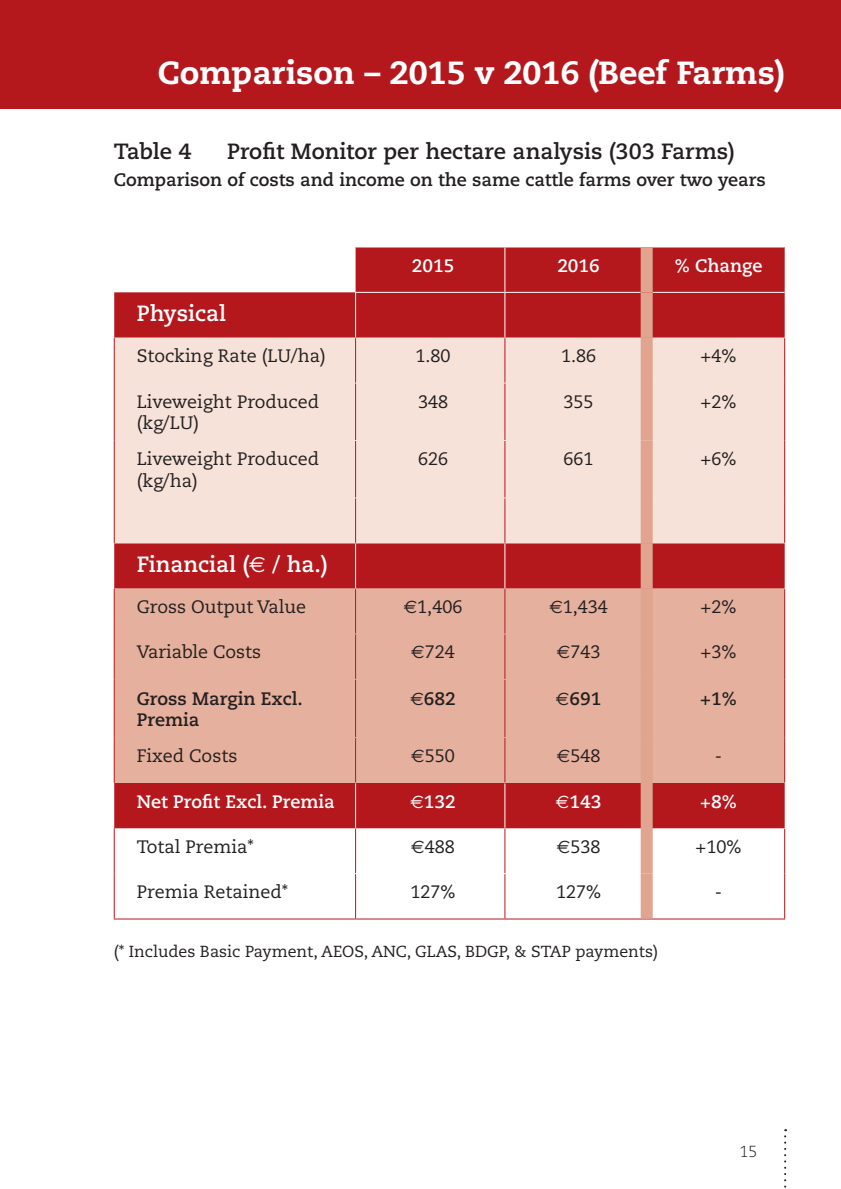
<style>
.page{position:relative;width:841px;height:1189px;background:#fff}
.page>*{position:absolute;margin:0;border:0;box-sizing:border-box;transform-origin:0 0}
.t1{font:800 32px "Caecilia";color:#fff}
.t2{font:700 22px "Caecilia";color:#231f20}
.t3{font:700 22px "Caecilia";color:#fff}
.t4{font:18px/21.6px "Caecilia";color:#231f20}
.t5{font:700 18px/21.6px "Caecilia";color:#231f20}
.t6{font:700 18px "Caecilia";color:#fff}
.t7{font:16px "Caecilia";color:#231f20}
.t8{font:300 16px "Caecilia";color:#231f20}
.s1{font-family:"Euro Sans";font-weight:400}
.s2{font-family:"Euro Sans"}
</style>
<div class="page">
<svg style="left:784px;top:1129px;width:2px;height:59px"></svg>
<div style="left:0;top:0;width:841px;height:108px;background:#b4181d"></div>
<svg style="left:114px;top:247px;width:670px;height:581px;background:#bb2f34"></svg>
<div style="left:115px;top:338px;width:669px;height:205px;background:#f6e2d9"></div>
<div style="left:115px;top:589px;width:669px;height:194px;background:#e5b09d"></div>
<hr style="left:504px;top:247px;width:1px;height:45px;background:#fff">
<hr style="left:114px;top:338px;width:1px;height:45px;background:#b4181d">
<hr style="left:355px;top:338px;width:1px;height:45px;background:#b4181d">
<hr style="left:504px;top:338px;width:1px;height:45px;background:#b4181d">
<hr style="left:784px;top:338px;width:1px;height:45px;background:#b4181d">
<hr style="left:114px;top:383px;width:1px;height:57px;background:#b4181d">
<hr style="left:355px;top:384px;width:1px;height:56px;background:#b4181d">
<hr style="left:504px;top:384px;width:1px;height:56px;background:#b4181d">
<hr style="left:784px;top:383px;width:1px;height:57px;background:#b4181d">
<hr style="left:114px;top:440px;width:1px;height:58px;background:#b4181d">
<hr style="left:355px;top:441px;width:1px;height:56px;background:#b4181d">
<hr style="left:504px;top:441px;width:1px;height:56px;background:#b4181d">
<hr style="left:784px;top:440px;width:1px;height:58px;background:#b4181d">
<hr style="left:114px;top:498px;width:1px;height:45px;background:#b4181d">
<hr style="left:355px;top:498px;width:1px;height:45px;background:#b4181d">
<hr style="left:504px;top:498px;width:1px;height:45px;background:#b4181d">
<hr style="left:784px;top:498px;width:1px;height:45px;background:#b4181d">
<hr style="left:114px;top:589px;width:1px;height:45px;background:#b4181d">
<hr style="left:355px;top:589px;width:1px;height:44px;background:#b4181d">
<hr style="left:504px;top:589px;width:1px;height:44px;background:#b4181d">
<hr style="left:784px;top:589px;width:1px;height:45px;background:#b4181d">
<hr style="left:114px;top:634px;width:1px;height:45px;background:#b4181d">
<hr style="left:355px;top:634px;width:1px;height:45px;background:#b4181d">
<hr style="left:504px;top:634px;width:1px;height:45px;background:#b4181d">
<hr style="left:784px;top:634px;width:1px;height:45px;background:#b4181d">
<hr style="left:114px;top:679px;width:1px;height:59px;background:#b4181d">
<hr style="left:355px;top:680px;width:1px;height:57px;background:#b4181d">
<hr style="left:504px;top:680px;width:1px;height:57px;background:#b4181d">
<hr style="left:784px;top:679px;width:1px;height:59px;background:#b4181d">
<hr style="left:114px;top:738px;width:1px;height:45px;background:#b4181d">
<hr style="left:355px;top:738px;width:1px;height:44px;background:#b4181d">
<hr style="left:504px;top:738px;width:1px;height:44px;background:#b4181d">
<hr style="left:784px;top:738px;width:1px;height:44px;background:#b4181d">
<hr style="left:114px;top:828px;width:1px;height:46px;background:#b4181d">
<hr style="left:355px;top:829px;width:1px;height:44px;background:#b4181d">
<hr style="left:504px;top:829px;width:1px;height:44px;background:#b4181d">
<hr style="left:784px;top:829px;width:1px;height:45px;background:#b4181d">
<hr style="left:114px;top:874px;width:1px;height:44px;background:#b4181d">
<hr style="left:355px;top:874px;width:1px;height:44px;background:#b4181d">
<hr style="left:504px;top:874px;width:1px;height:44px;background:#b4181d">
<hr style="left:784px;top:874px;width:1px;height:44px;background:#b4181d">
<hr style="left:114px;top:918px;width:242px;height:1px;background:#b4181d">
<hr style="left:356px;top:918px;width:149px;height:1px;background:#b4181d">
<hr style="left:505px;top:918px;width:142px;height:1px;background:#b4181d">
<hr style="left:647px;top:918px;width:138px;height:1px;background:#b4181d">
<hr style="left:355px;top:292px;width:150px;height:1px;background:#fff">
<hr style="left:355px;top:293px;width:1px;height:44px;background:#fff">
<hr style="left:505px;top:292px;width:136px;height:1px;background:#fff">
<hr style="left:504px;top:293px;width:1px;height:44px;background:#fff">
<hr style="left:653px;top:292px;width:131px;height:1px;background:#fff">
<hr style="left:355px;top:544px;width:1px;height:44px;background:#fff">
<hr style="left:504px;top:544px;width:1px;height:44px;background:#fff">
<hr style="left:355px;top:783px;width:1px;height:45px;background:#fff">
<hr style="left:504px;top:783px;width:1px;height:45px;background:#fff">
<div style="left:641px;top:247px;width:12px;height:45px;background:#e1a48e"></div>
<div style="left:641px;top:292px;width:12px;height:46px;background:#e1a48e"></div>
<div style="left:641px;top:338px;width:12px;height:45px;background:#e1a48e"></div>
<div style="left:641px;top:383px;width:12px;height:57px;background:#e1a48e"></div>
<div style="left:641px;top:440px;width:12px;height:58px;background:#e1a48e"></div>
<div style="left:641px;top:498px;width:12px;height:45px;background:#e1a48e"></div>
<div style="left:641px;top:543px;width:12px;height:46px;background:#e1a48e"></div>
<div style="left:641px;top:589px;width:12px;height:45px;background:#e1a48e"></div>
<div style="left:641px;top:634px;width:12px;height:45px;background:#e1a48e"></div>
<div style="left:641px;top:679px;width:12px;height:59px;background:#e1a48e"></div>
<div style="left:641px;top:738px;width:12px;height:45px;background:#e1a48e"></div>
<div style="left:641px;top:783px;width:12px;height:45px;background:#e1a48e"></div>
<div style="left:641px;top:828px;width:12px;height:46px;background:#e1a48e"></div>
<div style="left:641px;top:874px;width:12px;height:44px;background:#e1a48e"></div>
<h1 class="t1" style="left:158px;top:53px;width:628px">Comparison – 2015 v 2016 (Beef Farms)</h1>
<p class="t2" style="left:114px;top:139px;width:79px">Table 4</p>
<p class="t2" style="left:227px;top:139px;width:509px">Profit Monitor per hectare analysis (303 Farms)</p>
<p class="t5" style="left:114px;top:169px;width:654px">Comparison of costs and income on the same cattle farms over two years</p>
<p class="t6" style="left:412px;top:255px;width:44px">2015</p>
<p class="t6" style="left:557px;top:255px;width:44px">2016</p>
<p class="t6" style="left:675px;top:255px;width:89px">% Change</p>
<p class="t3" style="left:137px;top:300px;width:91px">Physical</p>
<p class="t4" style="left:137px;top:345px;width:190px">Stocking Rate (LU/ha)</p>
<p class="t4" style="left:415px;top:345px;width:37px">1.80</p>
<p class="t4" style="left:561px;top:345px;width:37px">1.86</p>
<p class="t4" style="left:700px;top:345px;width:37px">+4%</p>
<p class="t4" style="left:137px;top:391px;width:184px">Liveweight Produced (kg/LU)</p>
<p class="t4" style="left:418px;top:391px;width:32px">348</p>
<p class="t4" style="left:563px;top:391px;width:32px">355</p>
<p class="t4" style="left:700px;top:391px;width:37px">+2%</p>
<p class="t4" style="left:137px;top:448px;width:184px">Liveweight Produced (kg/ha)</p>
<p class="t4" style="left:418px;top:448px;width:32px">626</p>
<p class="t4" style="left:563px;top:448px;width:32px">661</p>
<p class="t4" style="left:700px;top:448px;width:37px">+6%</p>
<p class="t3" style="left:137px;top:551px;width:192px">Financial (<span class="s1">€</span> / ha.)</p>
<p class="t4" style="left:137px;top:596px;width:171px">Gross Output Value</p>
<p class="t4" style="left:404px;top:596px;width:60px"><span class="s2">€</span>1,406</p>
<p class="t4" style="left:549px;top:596px;width:60px"><span class="s2">€</span>1,434</p>
<p class="t4" style="left:700px;top:596px;width:37px">+2%</p>
<p class="t4" style="left:137px;top:642px;width:126px">Variable Costs</p>
<p class="t4" style="left:411px;top:642px;width:45px"><span class="s2">€</span>724</p>
<p class="t4" style="left:557px;top:642px;width:45px"><span class="s2">€</span>743</p>
<p class="t4" style="left:700px;top:642px;width:37px">+3%</p>
<p class="t5" style="left:137px;top:688px;width:167px">Gross Margin Excl.<br>Premia</p>
<p class="t5" style="left:410px;top:688px;width:47px"><span class="s1">€</span>682</p>
<p class="t5" style="left:556px;top:688px;width:47px"><span class="s1">€</span>691</p>
<p class="t5" style="left:700px;top:688px;width:38px">+1%</p>
<p class="t4" style="left:137px;top:745px;width:102px">Fixed Costs</p>
<p class="t4" style="left:411px;top:745px;width:45px"><span class="s2">€</span>550</p>
<p class="t4" style="left:557px;top:745px;width:45px"><span class="s2">€</span>548</p>
<p class="t4" style="left:715px;top:745px;width:9px">-</p>
<p class="t6" style="left:137px;top:791px;width:199px">Net Profit Excl. Premia</p>
<p class="t6" style="left:410px;top:791px;width:47px"><span class="s1">€</span>132</p>
<p class="t6" style="left:556px;top:791px;width:47px"><span class="s1">€</span>143</p>
<p class="t6" style="left:700px;top:791px;width:38px">+8%</p>
<p class="t4" style="left:137px;top:836px;width:118px">Total Premia*</p>
<p class="t4" style="left:411px;top:836px;width:45px"><span class="s2">€</span>488</p>
<p class="t4" style="left:557px;top:836px;width:45px"><span class="s2">€</span>538</p>
<p class="t4" style="left:695px;top:836px;width:47px">+10%</p>
<p class="t4" style="left:137px;top:881px;width:153px">Premia Retained*</p>
<p class="t4" style="left:410px;top:881px;width:47px">127%</p>
<p class="t4" style="left:556px;top:881px;width:47px">127%</p>
<p class="t4" style="left:715px;top:881px;width:9px">-</p>
<p class="t7" style="left:114px;top:942px;width:546px">(* Includes Basic Payment, AEOS, ANC, GLAS, BDGP, &amp; STAP payments)</p>
<p class="t8" style="left:739px;top:1142px;width:19px">15</p>
</div>
